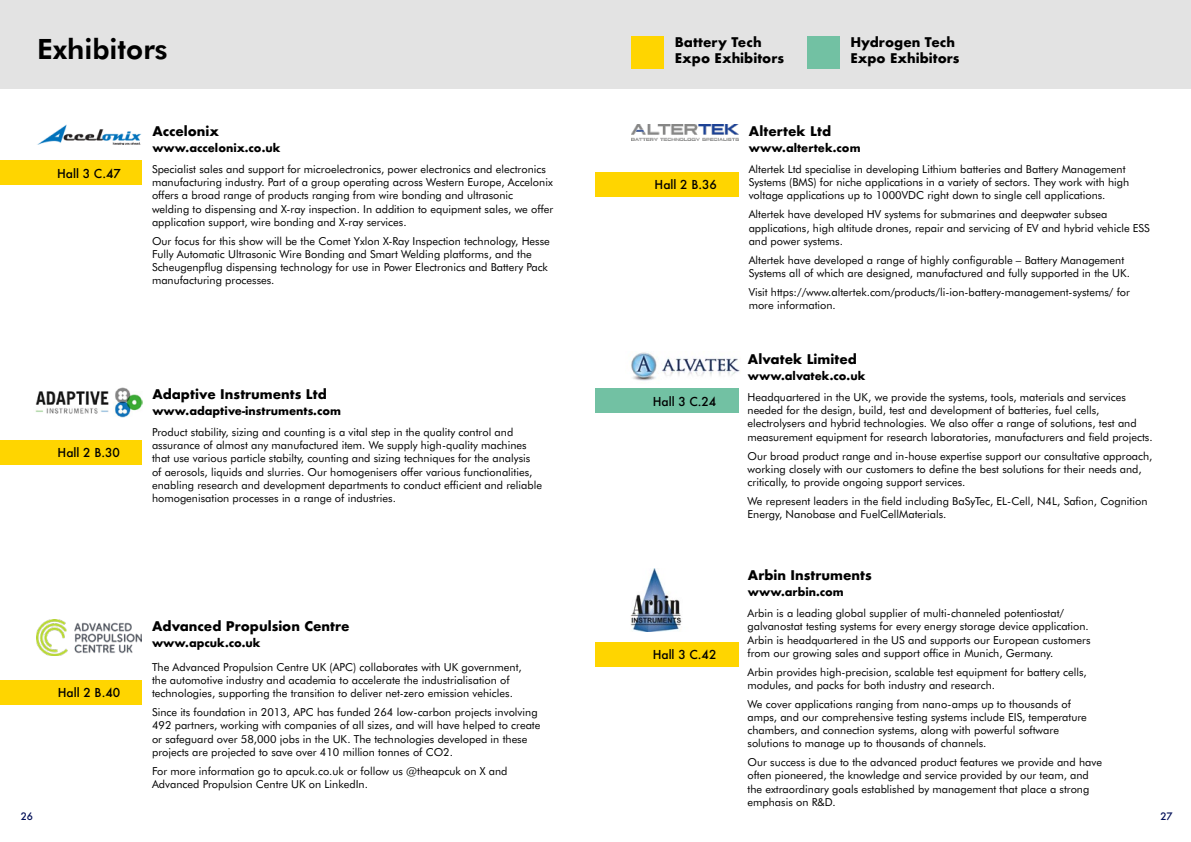
<style>
.page{position:relative;width:1191px;height:842px;background:#fff}
.page>*{position:absolute;margin:0;border:0;box-sizing:border-box;transform-origin:0 0}
.t1{font:700 28px "Futura BT";color:#000}
.t2{font:700 13px/16px "Futura";color:#000}
.t3{font:500 12px "Futura";color:#000}
.t4{font:11px/13.2px "Futura BT";color:#000}
.t5{font:700 11px "Futura";color:#000}
.t6{font:500 10px "Futura";color:#031059}
</style>
<div class="page">
<div style="left:0;top:680px;width:142px;height:25px;background:#ffd500"></div>
<img style="left:37px;top:125px;width:104px;height:20px">
<div style="left:0;top:161px;width:142px;height:24px;background:#ffd500"></div>
<div style="left:0;top:440px;width:142px;height:24px;background:#ffd500"></div>
<div style="left:595px;top:172px;width:143px;height:25px;background:#ffd500"></div>
<div style="left:595px;top:389px;width:143px;height:24px;background:#72c1a3"></div>
<img style="left:35px;top:387px;width:108px;height:31px">
<img style="left:36px;top:619px;width:105px;height:37px">
<img style="left:631px;top:125px;width:107px;height:15px">
<img style="left:631px;top:352px;width:109px;height:29px">
<div style="left:595px;top:642px;width:143px;height:25px;background:#ffd500"></div>
<div style="left:0;top:0;width:1191px;height:88px;background:#e3e3e3"></div>
<div style="left:631px;top:36px;width:32px;height:32px;background:#ffd500"></div>
<div style="left:807px;top:36px;width:32px;height:32px;background:#72c1a3"></div>
<img style="left:630px;top:569px;width:52px;height:62px">
<h1 class="t1" style="left:37px;top:30px;width:132px">Exhibitors</h1>
<p class="t3" style="left:57px;top:165px;width:65px">Hall 3 C.47</p>
<p class="t2" style="left:152px;top:123px;width:68px">Accelonix</p>
<p class="t5" style="left:152px;top:139px;width:130px">www.accelonix.co.uk</p>
<p class="t4" style="left:152px;top:162px;width:403px">Specialist sales and support for microelectronics, power electronics and electronics manufacturing industry. Part of a group operating across Western Europe, Accelonix offers a broad range of products ranging from wire bonding and ultrasonic<br>welding to dispensing and X-ray inspection. In addition to equipment sales, we offer application support, wire bonding and X-ray services.</p>
<p class="t4" style="left:152px;top:234px;width:399px">Our focus for this show will be the Comet Yxlon X-Ray Inspection technology, Hesse Fully Automatic Ultrasonic Wire Bonding and Smart Welding platforms, and the Scheugenpflug dispensing technology for use in Power Electronics and Battery Pack manufacturing processes.</p>
<p class="t3" style="left:58px;top:444px;width:64px">Hall 2 B.30</p>
<p class="t2" style="left:152px;top:386px;width:176px">Adaptive Instruments Ltd</p>
<p class="t5" style="left:152px;top:402px;width:190px">www.adaptive-instruments.com</p>
<p class="t4" style="left:152px;top:425px;width:391px">Product stability, sizing and counting is a vital step in the quality control and assurance of almost any manufactured item. We supply high-quality machines that use various particle stabilty, counting and sizing techniques for the analysis of aerosols, liquids and slurries. Our homogenisers offer various functionalities, enabling research and development departments to conduct efficient and reliable homogenisation processes in a range of industries.</p>
<p class="t3" style="left:58px;top:685px;width:64px">Hall 2 B.40</p>
<p class="t2" style="left:152px;top:618px;width:199px">Advanced Propulsion Centre</p>
<p class="t5" style="left:152px;top:634px;width:110px">www.apcuk.co.uk</p>
<p class="t4" style="left:152px;top:660px;width:371px">The Advanced Propulsion Centre UK (APC) collaborates with UK government, the automotive industry and academia to accelerate the industrialisation of technologies, supporting the transition to deliver net-zero emission vehicles.</p>
<p class="t4" style="left:152px;top:705px;width:390px">Since its foundation in 2013, APC has funded 264 low-carbon projects involving 492 partners, working with companies of all sizes, and will have helped to create or safeguard over 58,000 jobs in the UK. The technologies developed in these projects are projected to save over 410 million tonnes of CO2.</p>
<p class="t4" style="left:152px;top:764px;width:357px">For more information go to apcuk.co.uk or follow us @theapcuk on X and<br>Advanced Propulsion Centre UK on LinkedIn.</p>
<p class="t2" style="left:675px;top:34px;width:111px">Battery Tech<br>Expo Exhibitors</p>
<p class="t2" style="left:850px;top:34px;width:111px">Hydrogen Tech<br>Expo Exhibitors</p>
<p class="t3" style="left:654px;top:177px;width:64px">Hall 2 B.36</p>
<p class="t3" style="left:652px;top:393px;width:65px">Hall 3 C.24</p>
<p class="t3" style="left:652px;top:646px;width:65px">Hall 3 C.42</p>
<p class="t2" style="left:749px;top:123px;width:84px">Altertek Ltd</p>
<p class="t5" style="left:749px;top:139px;width:113px">www.altertek.com</p>
<p class="t4" style="left:748px;top:162px;width:382px">Altertek Ltd specialise in developing Lithium batteries and Battery Management<br>Systems (BMS) for niche applications in a variety of sectors. They work with high voltage applications up to 1000VDC right down to single cell applications.</p>
<p class="t4" style="left:748px;top:208px;width:403px">Altertek have developed HV systems for submarines and deepwater subsea applications, high altitude drones, repair and servicing of EV and hybrid vehicle ESS and power systems.</p>
<p class="t4" style="left:748px;top:253px;width:383px">Altertek have developed a range of highly configurable – Battery Management<br>Systems all of which are designed, manufactured and fully supported in the UK.</p>
<p class="t4" style="left:748px;top:285px;width:383px">Visit https://www.altertek.com/products/li-ion-battery-management-systems/ for more information.</p>
<p class="t2" style="left:748px;top:351px;width:111px">Alvatek Limited</p>
<p class="t5" style="left:748px;top:367px;width:119px">www.alvatek.co.uk</p>
<p class="t4" style="left:747px;top:390px;width:406px">Headquartered in the UK, we provide the systems, tools, materials and services needed for the design, build, test and development of batteries, fuel cells, electrolysers and hybrid technologies. We also offer a range of solutions, test and measurement equipment for research laboratories, manufacturers and field projects.</p>
<p class="t4" style="left:747px;top:449px;width:406px">Our broad product range and in-house expertise support our consultative approach, working closely with our customers to define the best solutions for their needs and, critically, to provide ongoing support services.</p>
<p class="t4" style="left:747px;top:494px;width:401px">We represent leaders in the field including BaSyTec, EL-Cell, N4L, Safion, Cognition<br>Energy, Nanobase and FuelCellMaterials.</p>
<p class="t2" style="left:748px;top:567px;width:125px">Arbin Instruments</p>
<p class="t5" style="left:748px;top:583px;width:97px">www.arbin.com</p>
<p class="t4" style="left:747px;top:606px;width:344px">Arbin is a leading global supplier of multi-channeled potentiostat/ galvanostat testing systems for every energy storage device application.<br>Arbin is headquartered in the US and supports our European customers from our growing sales and support office in Munich, Germany.</p>
<p class="t4" style="left:747px;top:665px;width:341px">Arbin provides high-precision, scalable test equipment for battery cells, modules, and packs for both industry and research.</p>
<p class="t4" style="left:747px;top:697px;width:341px">We cover applications ranging from nano-amps up to thousands of amps, and our comprehensive testing systems include EIS, temperature chambers, and connection systems, along with powerful software solutions to manage up to thousands of channels.</p>
<p class="t4" style="left:747px;top:755px;width:356px">Our success is due to the advanced product features we provide and have often pioneered, the knowledge and service provided by our team, and the extraordinary goals established by management that place a strong emphasis on R&amp;D.</p>
<p class="t6" style="left:21px;top:809px;width:14px">26</p>
<p class="t6" style="left:1160px;top:809px;width:14px">27</p>
</div>
